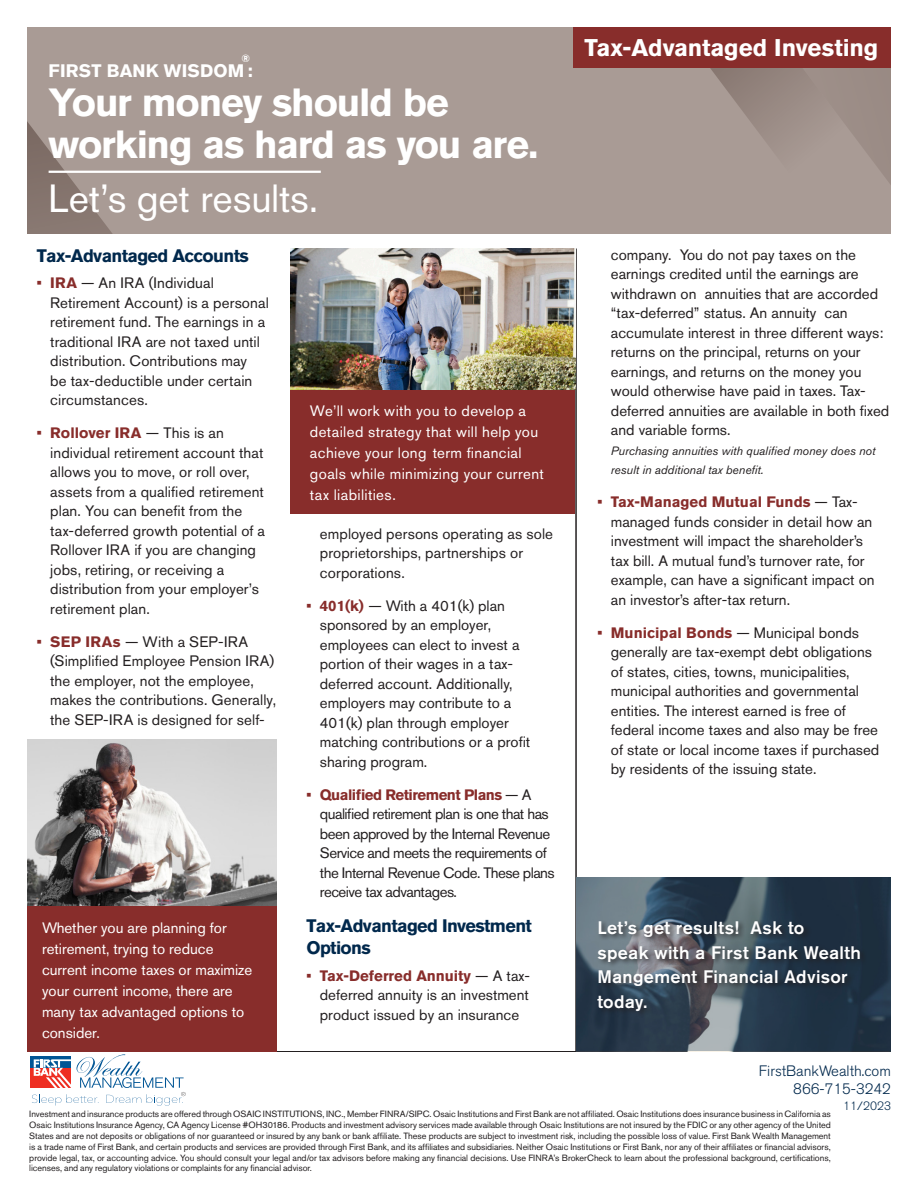
<style>
.page{position:relative;width:918px;height:1188px;background:#fff}
.page>*{position:absolute;margin:0;border:0;box-sizing:border-box;transform-origin:0 0}
.t1{font:700 39px/42px "Akzidenz Grotesk BE";letter-spacing:-.03em;color:#fff}
.t2{font:39px "Akzidenz Grotesk BE";letter-spacing:-.005em;color:#fff}
.t3{font:700 24px "Akzidenz Grotesk BE";letter-spacing:-.005em;color:#fff}
.t4{font:500 18px/24.6px "Akzidenz Grotesk BE";letter-spacing:.02em;color:#fff}
.t5{font:700 18px/22.5px "Akzidenz Grotesk BE";letter-spacing:-.035em;color:#00284c}
.t6{font:700 18px "Akzidenz Grotesk BE";letter-spacing:.01em;color:#fff}
.t7{font:15px/19.5px "Akzidenz Grotesk BE";color:#231f20}
.t8{font:15px/19.5px "Akzidenz Grotesk BE";letter-spacing:-.035em;color:#231f20}
.t9{font:15px/21px "Akzidenz Grotesk BE";color:#fff}
.t10{font:15px/21px "Akzidenz Grotesk BE";letter-spacing:.025em;color:#fff}
.t11{font:300 15px/18px "Akzidenz Grotesk BE";color:#00284c;text-align:right}
.t12{font:italic 12px/19.5px "Akzidenz Grotesk BE";color:#231f20}
.t13{font:300 12px "Akzidenz Grotesk BE";color:#00284c}
.t14{font:700 10.5px "Akzidenz Grotesk BE";color:#fff}
.t15{font:9px/10.8px "Akzidenz Grotesk BE";letter-spacing:-.005em;color:#231f20;text-align:justify}
.s1{font-weight:700;color:#882d2b}
</style>
<div class="page">
<hr style="left:575px;top:249px;width:2px;height:802px;background:#231f20">
<div style="left:291px;top:319px;width:284px;height:195px;background:#882d2b"></div>
<hr style="left:27px;top:1051px;width:864px;height:1px;background:#231f20">
<div style="left:27px;top:905px;width:250px;height:146px;background:#882d2b"></div>
<div style="left:27px;top:27px;width:864px;height:206px;background:#a99b95"></div>
<svg style="left:27px;top:121px;width:291px;height:112px"></svg>
<svg style="left:710px;top:68px;width:181px;height:117px;fill:#a1928c"></svg>
<hr style="left:49px;top:171px;width:272px;height:2px;background:#fff">
<div style="left:574px;top:27px;width:317px;height:41px;background:#882d2b"></div>
<img style="left:27px;top:740px;width:250px;height:165px">
<img style="left:291px;top:249px;width:284px;height:141px">
<svg style="left:576px;top:877px;width:315px;height:174px;background:#364858"></svg>
<div style="left:597px;top:920px;width:270px;height:98px;background:#231f20;opacity:.75"></div>
<div style="left:31px;top:1068px;width:40px;height:20px;background:#ee2e22"></div>
<div style="left:31px;top:1057px;width:40px;height:11px;background:#005595"></div>
<svg style="left:32px;top:1054px;width:154px;height:52px"></svg>
<p class="t14" style="left:242px;top:52px;width:10px">®</p>
<p class="t1" style="left:49px;top:81px;width:491px">Your money should be working as hard as you are.</p>
<p class="t2" style="left:49px;top:175px;width:271px">Let’s get results.</p>
<p class="t6" style="left:49px;top:60px;width:206px">FIRST BANK WISDOM :</p>
<h1 class="t5" style="left:37px;top:245px;width:214px">Tax-Advantaged Accounts</h1>
<p class="t7" style="left:50px;top:273px;width:220px;text-indent:-14px"><span class="s1">• IRA</span> — An IRA (Individual<br>Retirement Account) is a personal retirement fund. The earnings in a traditional IRA are not taxed until distribution. Contributions may<br>be tax-deductible under certain circumstances.</p>
<p class="t7" style="left:50px;top:423px;width:216px;text-indent:-14px"><span class="s1">• Rollover IRA</span> — This is an individual retirement account that allows you to move, or roll over, assets from a qualifed retirement plan. You can beneft from the tax-deferred growth potential of a<br>Rollover IRA if you are changing jobs, retiring, or receiving a distribution from your employer’s retirement plan.</p>
<p class="t7" style="left:50px;top:632px;width:227px;text-indent:-14px"><span class="s1">• SEP IRAs</span> — With a SEP-IRA (Simplifed Employee Pension IRA) the employer, not the employee, makes the contributions. Generally, the SEP-IRA is designed for self-</p>
<p class="t9" style="left:42px;top:917px;width:212px">Whether you are planning for retirement, trying to reduce current income taxes or maximize your current income, there are many tax advantaged options to consider.</p>
<p class="t10" style="left:310px;top:401px;width:235px">We’ll work with you to develop a detailed strategy that will help you achieve your long term fnancial goals while minimizing your current tax liabilities.</p>
<p class="t7" style="left:320px;top:524px;width:235px">employed persons operating as sole proprietorships, partnerships or corporations.</p>
<p class="t7" style="left:320px;top:596px;width:212px;text-indent:-14px"><span class="s1">• 401(k)</span> — With a 401(k) plan sponsored by an employer, employees can elect to invest a portion of their wages in a tax&shy;deferred account. Additionally, employers may contribute to a<br>401(k) plan through employer matching contributions or a proft sharing program.</p>
<p class="t8" style="left:320px;top:785px;width:236px;text-indent:-14px"><span class="s1">• Qualifed Retirement Plans</span> — A qualifed retirement plan is one that has been approved by the Internal Revenue Service and meets the requirements of the Internal Revenue Code. These plans</p>
<p class="t8" style="left:320px;top:882px;width:139px">receive tax advantages.</p>
<p class="t5" style="left:306px;top:914px;width:227px">Tax-Advantaged Investment<br>Options</p>
<p class="t7" style="left:320px;top:966px;width:212px;text-align:justify;text-indent:-14px"><span class="s1">• Tax-Deferred Annuity</span> — A tax&shy;deferred annuity is an investment product issued by an insurance</p>
<p class="t3" style="left:585px;top:34px;width:295px">Tax-Advantaged Investing</p>
<p class="t7" style="left:611px;top:245px;width:280px">company. You do not pay taxes on the earnings credited until the earnings are withdrawn on annuities that are accorded “tax-deferred” status. An annuity can accumulate interest in three different ways: returns on the principal, returns on your earnings, and returns on the money you would otherwise have paid in taxes. Tax&shy;deferred annuities are available in both fxed and variable forms.</p>
<p class="t12" style="left:611px;top:441px;width:266px">Purchasing annuities with qualifed money does not result in additional tax beneft.</p>
<p class="t7" style="left:611px;top:492px;width:265px;text-indent:-14px"><span class="s1">• Tax-Managed Mutual Funds</span> — Tax&shy;managed funds consider in detail how an investment will impact the shareholder’s tax bill. A mutual fund’s turnover rate, for example, can have a signifcant impact on an investor’s after-tax return.</p>
<p class="t7" style="left:611px;top:623px;width:270px;text-indent:-14px"><span class="s1">• Municipal Bonds</span> — Municipal bonds generally are tax-exempt debt obligations of states, cities, towns, municipalities, municipal authorities and governmental entities. The interest earned is free of federal income taxes and also may be free of state or local income taxes if purchased by residents of the issuing state.</p>
<p class="t4" style="left:597px;top:915px;width:265px">Let’s get results! Ask to<br>speak with a First Bank Wealth<br>Mangement Financial Advisor today.</p>
<p class="t11" style="left:759px;top:1062px;width:134px">FirstBankWealth.com<br>866-715-3242</p>
<p class="t13" style="left:843px;top:1099px;width:49px">11/2023</p>
<p class="t15" style="left:29px;top:1109px;width:803px">Investment and insurance products are offered through OSAIC INSTITUTIONS, INC., Member FINRA/SIPC. Osaic Institutions and First Bank are not affliated. Osaic Institutions does insurance business in California as Osaic Institutions Insurance Agency, CA Agency License #OH30186. Products and investment advisory services made available through Osaic Institutions are not insured by the FDIC or any other agency of the United States and are not deposits or obligations of nor guaranteed or insured by any bank or bank affliate. These products are subject to investment risk, including the possible loss of value. First Bank Wealth Management is a trade name of First Bank, and certain products and services are provided through First Bank, and its affliates and subsidiaries. Neither Osaic Institutions or First Bank, nor any of their affliates or fnancial advisors, provide legal, tax, or accounting advice. You should consult your legal and/or tax advisors before making any fnancial decisions. Use FINRA’s BrokerCheck to learn about the professional background, certifcations, licenses, and any regulatory violations or complaints for any fnancial advisor.</p>
</div>
